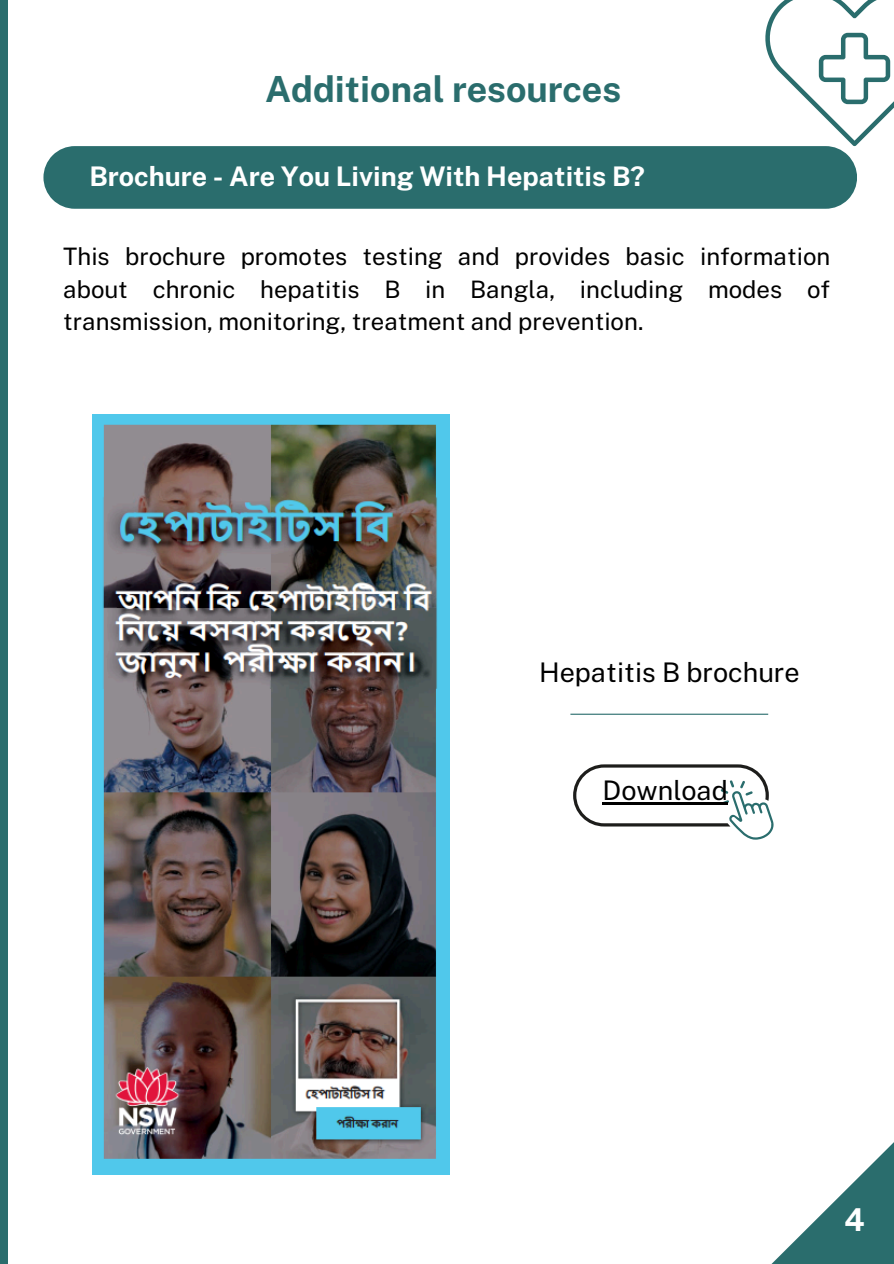
<style>
.page{position:relative;width:894px;height:1264px;background:#fff}
.page>*{position:absolute;margin:0;border:0;box-sizing:border-box;transform-origin:0 0}
.t1{font:700 36px "Public Sans";color:#2a6d6d}
.t2{font:700 31.5px "Public Sans";color:#fff}
.t3{font:700 27px "Public Sans";color:#fff}
.t4{font:27px "Public Sans";color:#000}
.t5{font:24px/32.7px "Public Sans";color:#000;text-align:justify}
</style>
<div class="page">
<svg style="left:772px;top:1143px;width:121px;height:120px"></svg>
<svg style="left:765px;top:0;width:128px;height:146px"></svg>
<div style="left:0;top:0;width:7px;height:1263px;background:#2a6d6d"></div>
<div style="left:43px;top:146px;width:813px;height:63px;background:#2a6d6d"></div>
<img style="left:93px;top:414px;width:357px;height:760px">
<svg style="left:573px;top:764px;width:200px;height:75px"></svg>
<hr style="left:602px;top:802px;width:125px;height:2px;background:#000">
<hr style="left:570px;top:713px;width:198px;height:1px;background:#2a6d6d">
<h2 class="t1" style="left:265px;top:68px;width:357px">Additional resources</h2>
<p class="t3" style="left:89px;top:160px;width:557px">Brochure - Are You Living With Hepatitis B?</p>
<p class="t5" style="left:63px;top:240px;width:768px">This brochure promotes testing and provides basic information about chronic hepatitis B in Bangla, including modes of transmission, monitoring, treatment and prevention.</p>
<p class="t4" style="left:539px;top:656px;width:262px">Hepatitis B brochure</p>
<h3 class="t4" style="left:602px;top:774px;width:127px">Download</h3>
<p class="t2" style="left:844px;top:1200px;width:22px">4</p>
</div>
